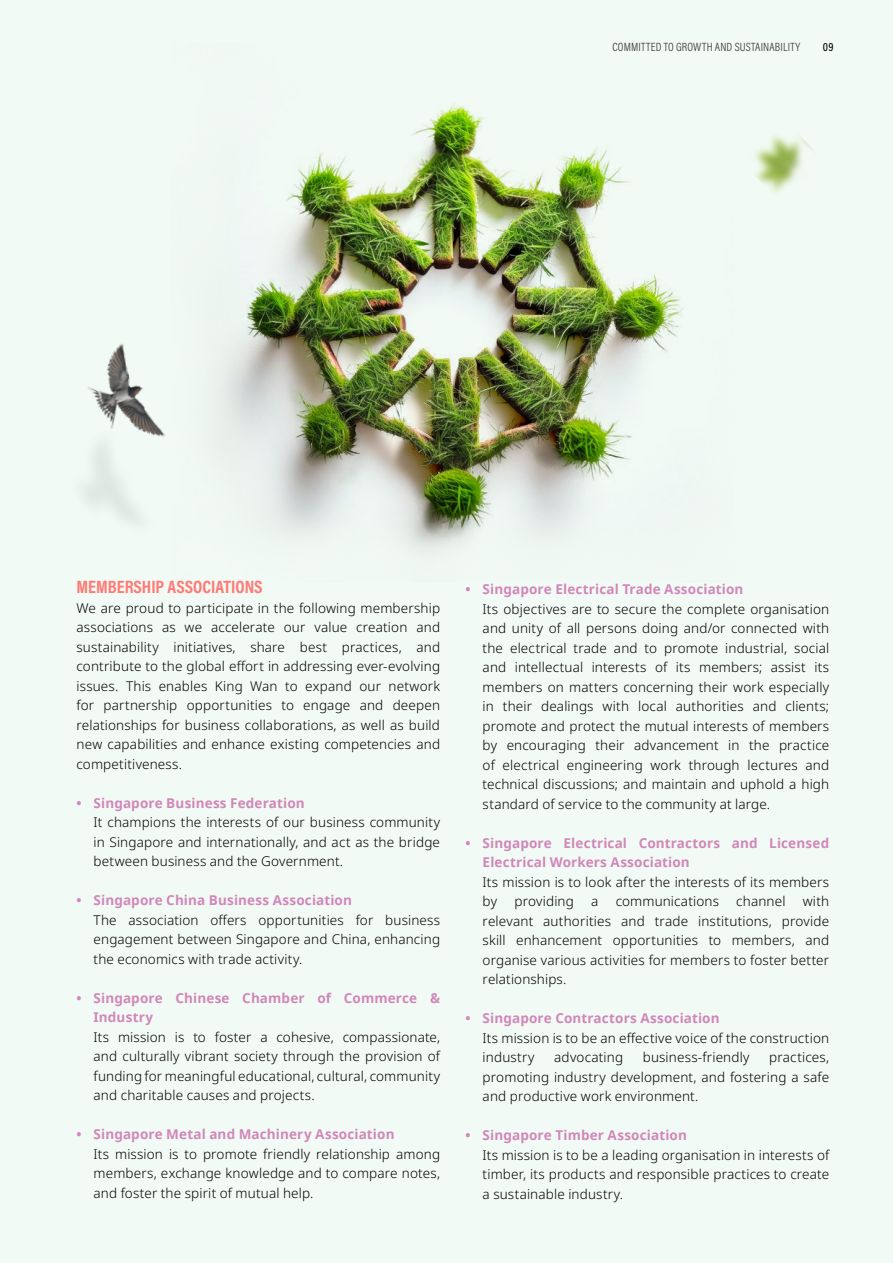
<style>
.page{position:relative;width:893px;height:1263px;background:#f2faf5}
.page>*{position:absolute;margin:0;border:0;box-sizing:border-box;transform-origin:0 0}
.t1{font:700 18px "Acumin Pro Cond";color:#ff7975}
.t2{font:300 13.5px/19.5px "Noto Sans";letter-spacing:.01em;color:#000;text-align:justify}
.t3{font:700 13.5px/19.5px "Noto Sans";letter-spacing:.01em;color:#d187b9}
.t4{font:300 12px "Acumin Pro Cond";letter-spacing:.015em;color:#333}
.t5{font:500 12px "Acumin Pro Cond";color:#000}
</style>
<div class="page">
<img style="left:216px;top:102px;width:468px;height:449px">
<div style="left:63px;top:425px;width:97px;height:114px;background:#000;opacity:.08"></div>
<img style="left:77px;top:344px;width:88px;height:102px">
<img style="left:754px;top:135px;width:60px;height:58px">
<p class="t4" style="left:612px;top:39px;width:189px">COMMITTED TO GROWTH AND SUSTAINABILITY</p>
<p class="t5" style="left:823px;top:39px;width:12px">09</p>
<h1 class="t1" style="left:77px;top:575px;width:188px">MEMBERSHIP ASSOCIATIONS</h1>
<p class="t2" style="left:77px;top:598px;width:365px">We are proud to participate in the following membership associations as we accelerate our value creation and sustainability initiatives, share best practices, and contribute to the global effort in addressing ever-evolving issues. This enables King Wan to expand our network for partnership opportunities to engage and deepen relationships for business collaborations, as well as build new capabilities and enhance existing competencies and competitiveness.</p>
<p class="t3" style="left:77px;top:793px;width:230px">• Singapore Business Federation</p>
<p class="t2" style="left:94px;top:813px;width:348px">It champions the interests of our business community in Singapore and internationally, and act as the bridge between business and the Government.</p>
<p class="t3" style="left:77px;top:891px;width:277px">• Singapore China Business Association</p>
<p class="t2" style="left:94px;top:910px;width:348px">The association offers opportunities for business engagement between Singapore and China, enhancing the economics with trade activity.</p>
<p class="t3" style="left:94px;top:988px;width:348px;text-indent:-17px">• Singapore Chinese Chamber of Commerce &amp;<br>Industry</p>
<p class="t2" style="left:94px;top:1027px;width:348px">Its mission is to foster a cohesive, compassionate, and culturally vibrant society through the provision of funding for meaningful educational, cultural, community and charitable causes and projects.</p>
<p class="t3" style="left:77px;top:1125px;width:319px">• Singapore Metal and Machinery Association</p>
<p class="t2" style="left:94px;top:1144px;width:348px">Its mission is to promote friendly relationship among members, exchange knowledge and to compare notes, and foster the spirit of mutual help.</p>
<p class="t3" style="left:466px;top:580px;width:279px">• Singapore Electrical Trade Association</p>
<p class="t2" style="left:483px;top:600px;width:348px">Its objectives are to secure the complete organisation and unity of all persons doing and/or connected with the electrical trade and to promote industrial, social and intellectual interests of its members; assist its members on matters concerning their work especially in their dealings with local authorities and clients; promote and protect the mutual interests of members by encouraging their advancement in the practice of electrical engineering work through lectures and technical discussions; and maintain and uphold a high standard of service to the community at large.</p>
<p class="t3" style="left:483px;top:833px;width:348px;text-indent:-17px">• Singapore Electrical Contractors and Licensed<br>Electrical Workers Association</p>
<p class="t2" style="left:483px;top:872px;width:348px">Its mission is to look after the interests of its members by</p>
<p class="t2" style="left:483px;top:892px;width:348px;text-indent:320px">with relevant authorities and trade institutions, provide skill enhancement opportunities to members, and organise various activities for members to foster better relationships.</p>
<p class="t3" style="left:466px;top:1009px;width:256px">• Singapore Contractors Association</p>
<p class="t2" style="left:483px;top:1028px;width:348px">Its mission is to be an effective voice of the construction industry</p>
<p class="t2" style="left:514px;top:892px;width:61px">providing</p>
<p class="t2" style="left:591px;top:892px;width:9px">a</p>
<p class="t2" style="left:616px;top:892px;width:105px">communications</p>
<p class="t2" style="left:736px;top:892px;width:51px">channel</p>
<p class="t2" style="left:554px;top:1048px;width:71px">advocating</p>
<p class="t2" style="left:643px;top:1048px;width:108px">business-friendly</p>
<p class="t2" style="left:483px;top:1048px;width:348px;text-indent:286px">practices, promoting industry development, and fostering a safe and productive work environment.</p>
<p class="t3" style="left:466px;top:1126px;width:223px">• Singapore Timber Association</p>
<p class="t2" style="left:483px;top:1145px;width:348px">Its mission is to be a leading organisation in interests of timber, its products and responsible practices to create a sustainable industry.</p>
</div>
